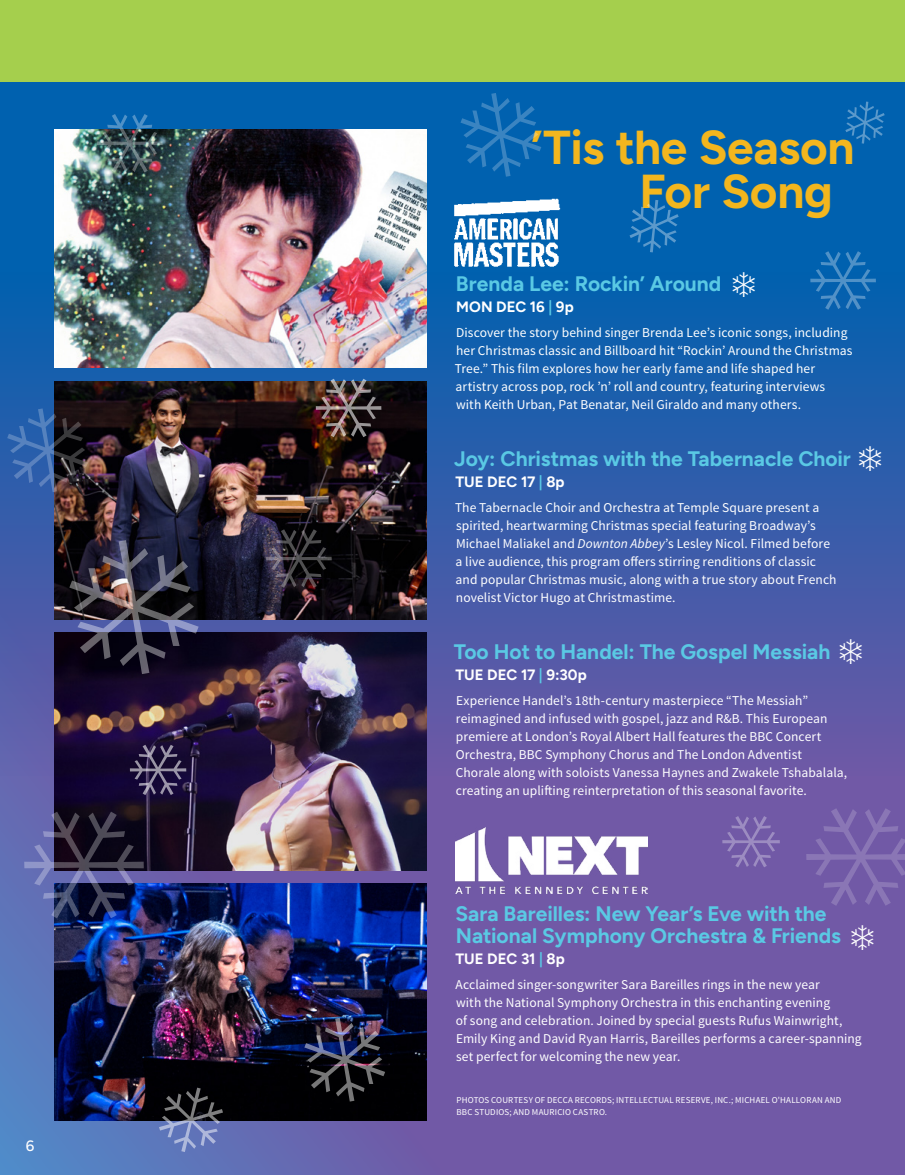
<style>
.page{position:relative;width:905px;height:1175px;background:#fff}
.page>*{position:absolute;margin:0;border:0;box-sizing:border-box;transform-origin:0 0}
.t1{font:700 47.55px "Figtree";letter-spacing:-.005em;color:#f3b61e}
.t2{font:700 21px/22.5px "Figtree";color:#5ac9e4}
.t3{font:700 15px "Figtree";letter-spacing:.005em;color:#fff}
.t4{font:500 15px "Figtree";color:#fff}
.t5{font:13.5px/18px "Source Sans Pro";letter-spacing:.005em;color:#fff}
.t6{font:9px/12px "Source Sans Pro";letter-spacing:.02em;color:#fff}
.s1{color:#fff}
.s2{color:#5ac9e4}
.s3{font-style:italic}
</style>
<div class="page">
<hr style="left:904px;top:629px;width:1px;height:545px;background:#edf8fb">
<svg style="left:0;top:775px;width:904px;height:399px;background:#6d5da8"></svg>
<div style="left:0;top:81px;width:904px;height:694px;background:linear-gradient(to bottom,#0063b1,#6659a5)"></div>
<img style="left:54px;top:130px;width:372px;height:237px">
<img style="left:54px;top:382px;width:372px;height:237px">
<img style="left:54px;top:632px;width:372px;height:238px">
<img style="left:54px;top:883px;width:372px;height:237px">
<img style="left:434px;top:193px;width:136px;height:81px">
<img style="left:455px;top:827px;width:192px;height:66px">
<div style="left:0;top:0;width:904px;height:81px;background:#a5cf4d"></div>
<div style="left:456px;top:86px;width:89px;height:97px;background:#0061af"></div>
<svg style="left:858px;top:445px;width:23px;height:26px"></svg>
<svg style="left:839px;top:639px;width:23px;height:25px"></svg>
<svg style="left:3px;top:401px;width:89px;height:97px;background:#243e6c"></svg>
<svg style="left:801px;top:237px;width:84px;height:86px;background:#0360ae"></svg>
<svg style="left:63px;top:528px;width:142px;height:156px;background:#1b172b"></svg>
<svg style="left:155px;top:1080px;width:72px;height:78px;background:#2d3759"></svg>
<img style="left:300px;top:1010px;width:89px;height:97px">
<img style="left:257px;top:514px;width:84px;height:87px">
<div style="left:714px;top:784px;width:191px;height:165px;background:#7159a6"></div>
<div style="left:628px;top:197px;width:52px;height:58px;background:#0061af"></div>
<div style="left:844px;top:99px;width:42px;height:46px;background:#0061af"></div>
<img style="left:307px;top:364px;width:84px;height:87px">
<svg style="left:8px;top:732px;width:186px;height:211px;background:#2c2b5d"></svg>
<img style="left:88px;top:99px;width:84px;height:87px">
<p class="t4" style="left:26px;top:1137px;width:10px">6</p>
<h1 class="t1" style="left:532px;top:119px;width:324px">’Tis the Season</h1>
<h1 class="t1" style="left:639px;top:163px;width:195px">For Song</h1>
<h2 class="t2" style="left:456px;top:272px;width:302px">Brenda Lee: Rockin’ Around <span class="s1">❄</span></h2>
<p class="t3" style="left:456px;top:298px;width:119px">MON DEC 16 <span class="s2">|</span> 9p</p>
<p class="t5" style="left:455px;top:324px;width:399px">Discover the story behind singer Brenda Lee’s iconic songs, including her Christmas classic and Billboard hit “Rockin’ Around the Christmas Tree.” This film explores how her early fame and life shaped her artistry across pop, rock ’n’ roll and country, featuring interviews with Keith Urban, Pat Benatar, Neil Giraldo and many others.</p>
<h2 class="t2" style="left:454px;top:447px;width:398px">Joy: Christmas with the Tabernacle Choir</h2>
<p class="t3" style="left:455px;top:473px;width:111px">TUE DEC 17 <span class="s2">|</span> 8p</p>
<p class="t5" style="left:455px;top:499px;width:383px">The Tabernacle Choir and Orchestra at Temple Square present a spirited, heartwarming Christmas special featuring Broadway’s Michael Maliakel and <span class="s3">Downton Abbey</span>’s Lesley Nicol. Filmed before a live audience, this program offers stirring renditions of classic and popular Christmas music, along with a true story about French novelist Victor Hugo at Christmastime.</p>
<h2 class="t2" style="left:454px;top:640px;width:378px">Too Hot to Handel: The Gospel Messiah</h2>
<p class="t3" style="left:455px;top:666px;width:133px">TUE DEC 17 <span class="s2">|</span> 9:30p</p>
<p class="t5" style="left:456px;top:691px;width:393px">Experience Handel’s 18th-century masterpiece “The Messiah” reimagined and infused with gospel, jazz and R&amp;B. This European premiere at London’s Royal Albert Hall features the BBC Concert Orchestra, BBC Symphony Chorus and The London Adventist Chorale along with soloists Vanessa Haynes and Zwakele Tshabalala, creating an uplifting reinterpretation of this seasonal favorite.</p>
<h2 class="t2" style="left:455px;top:902px;width:387px">Sara Bareilles: New Year’s Eve with the<br>National Symphony Orchestra &amp; Friends</h2>
<p class="t3" style="left:455px;top:950px;width:111px">TUE DEC 31 <span class="s2">|</span> 8p</p>
<p class="t5" style="left:455px;top:976px;width:407px">Acclaimed singer-songwriter Sara Bareilles rings in the new year<br>with the National Symphony Orchestra in this enchanting evening<br>of song and celebration. Joined by special guests Rufus Wainwright, Emily King and David Ryan Harris, Bareilles performs a career-spanning set perfect for welcoming the new year.</p>
<p class="t6" style="left:456px;top:1094px;width:386px">PHOTOS COURTESY OF DECCA RECORDS; INTELLECTUAL RESERVE, INC.; MICHAEL O'HALLORAN AND<br>BBC STUDIOS; AND MAURICIO CASTRO.</p>
</div>
